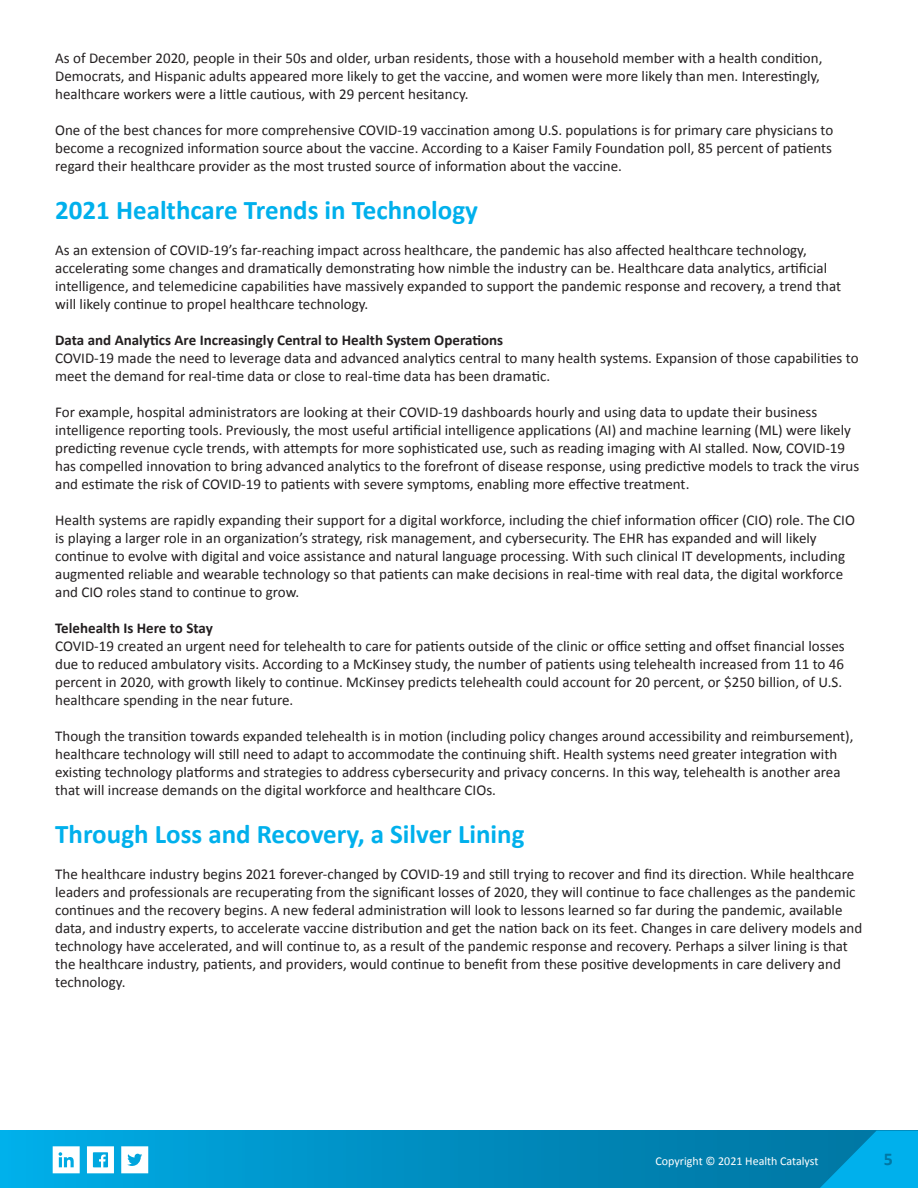
<style>
.page{position:relative;width:918px;height:1188px;background:#fff}
.page>*{position:absolute;margin:0;border:0;box-sizing:border-box;transform-origin:0 0}
.t1{font:700 27px "Calibri";color:#00b0ec}
.t2{font:700 18px "Calibri";color:#0077a3}
.t3{font:15px/18px "Calibri";color:#231f20}
.t4{font:700 15px "Calibri";color:#231f20}
.t5{font:12px "Calibri";color:#fff}
</style>
<div class="page">
<svg style="left:0;top:1131px;width:820px;height:57px;background:#008fc2"></svg>
<svg style="left:820px;top:1131px;width:98px;height:57px;background:#00a0d7"></svg>
<svg style="left:121px;top:1146px;width:27px;height:27px"></svg>
<svg style="left:53px;top:1146px;width:27px;height:27px"></svg>
<svg style="left:87px;top:1146px;width:27px;height:27px"></svg>
<p class="t3" style="left:55px;top:48px;width:769px">As of December 2020, people in their 50s and older, urban residents, those with a household member with a health condition,<br>Democrats, and Hispanic adults appeared more likely to get the vaccine, and women were more likely than men. Interestingly, healthcare workers were a little cautious, with 29 percent hesitancy.</p>
<p class="t3" style="left:55px;top:120px;width:780px;text-align:justify">One of the best chances for more comprehensive COVID-19 vaccination among U.S. populations is for primary care physicians to become a recognized information source about the vaccine. According to a Kaiser Family Foundation poll, 85 percent of patients regard their healthcare provider as the most trusted source of information about the vaccine.</p>
<h1 class="t1" style="left:55px;top:191px;width:424px">2021 Healthcare Trends in Technology</h1>
<p class="t3" style="left:55px;top:240px;width:787px">As an extension of COVID-19’s far-reaching impact across healthcare, the pandemic has also affected healthcare technology, accelerating some changes and dramatically demonstrating how nimble the industry can be. Healthcare data analytics, artificial intelligence, and telemedicine capabilities have massively expanded to support the pandemic response and recovery, a trend that will likely continue to propel healthcare technology.</p>
<p class="t4" style="left:55px;top:329px;width:450px">Data and Analytics Are Increasingly Central to Health System Operations</p>
<p class="t3" style="left:55px;top:348px;width:805px">COVID-19 made the need to leverage data and advanced analytics central to many health systems. Expansion of those capabilities to meet the demand for real-time data or close to real-time data has been dramatic.</p>
<p class="t3" style="left:55px;top:402px;width:806px">For example, hospital administrators are looking at their COVID-19 dashboards hourly and using data to update their business intelligence reporting tools. Previously, the most useful artificial intelligence applications (AI) and machine learning (ML) were likely predicting revenue cycle trends, with attempts for more sophisticated use, such as reading imaging with AI stalled. Now, COVID-19 has compelled innovation to bring advanced analytics to the forefront of disease response, using predictive models to track the virus and estimate the risk of COVID-19 to patients with severe symptoms, enabling more effective treatment.</p>
<p class="t3" style="left:55px;top:510px;width:801px">Health systems are rapidly expanding their support for a digital workforce, including the chief information officer (CIO) role. The CIO is playing a larger role in an organization’s strategy, risk management, and cybersecurity. The EHR has expanded and will likely continue to evolve with digital and voice assistance and natural language processing. With such clinical IT developments, including augmented reliable and wearable technology so that patients can make decisions in real-time with real data, the digital workforce and CIO roles stand to continue to grow.</p>
<p class="t4" style="left:55px;top:617px;width:159px">Telehealth Is Here to Stay</p>
<p class="t3" style="left:55px;top:636px;width:791px">COVID-19 created an urgent need for telehealth to care for patients outside of the clinic or office setting and offset financial losses due to reduced ambulatory visits. According to a McKinsey study, the number of patients using telehealth increased from 11 to 46 percent in 2020, with growth likely to continue. McKinsey predicts telehealth could account for 20 percent, or $250 billion, of U.S. healthcare spending in the near future.</p>
<p class="t3" style="left:55px;top:726px;width:800px">Though the transition towards expanded telehealth is in motion (including policy changes around accessibility and reimbursement), healthcare technology will still need to adapt to accommodate the continuing shift. Health systems need greater integration with existing technology platforms and strategies to address cybersecurity and privacy concerns. In this way, telehealth is another area that will increase demands on the digital workforce and healthcare CIOs.</p>
<h1 class="t1" style="left:55px;top:815px;width:471px">Through Loss and Recovery, a Silver Lining</h1>
<p class="t3" style="left:55px;top:864px;width:809px">The healthcare industry begins 2021 forever-changed by COVID-19 and still trying to recover and find its direction. While healthcare leaders and professionals are recuperating from the significant losses of 2020, they will continue to face challenges as the pandemic continues and the recovery begins. A new federal administration will look to lessons learned so far during the pandemic, available data, and industry experts, to accelerate vaccine distribution and get the nation back on its feet. Changes in care delivery models and technology have accelerated, and will continue to, as a result of the pandemic response and recovery. Perhaps a silver lining is that the healthcare industry, patients, and providers, would continue to benefit from these positive developments in care delivery and technology.</p>
<p class="t5" style="left:656px;top:1153px;width:164px">Copyright © 2021 Health Catalyst</p>
<p class="t2" style="left:884px;top:1146px;width:11px">5</p>
</div>
